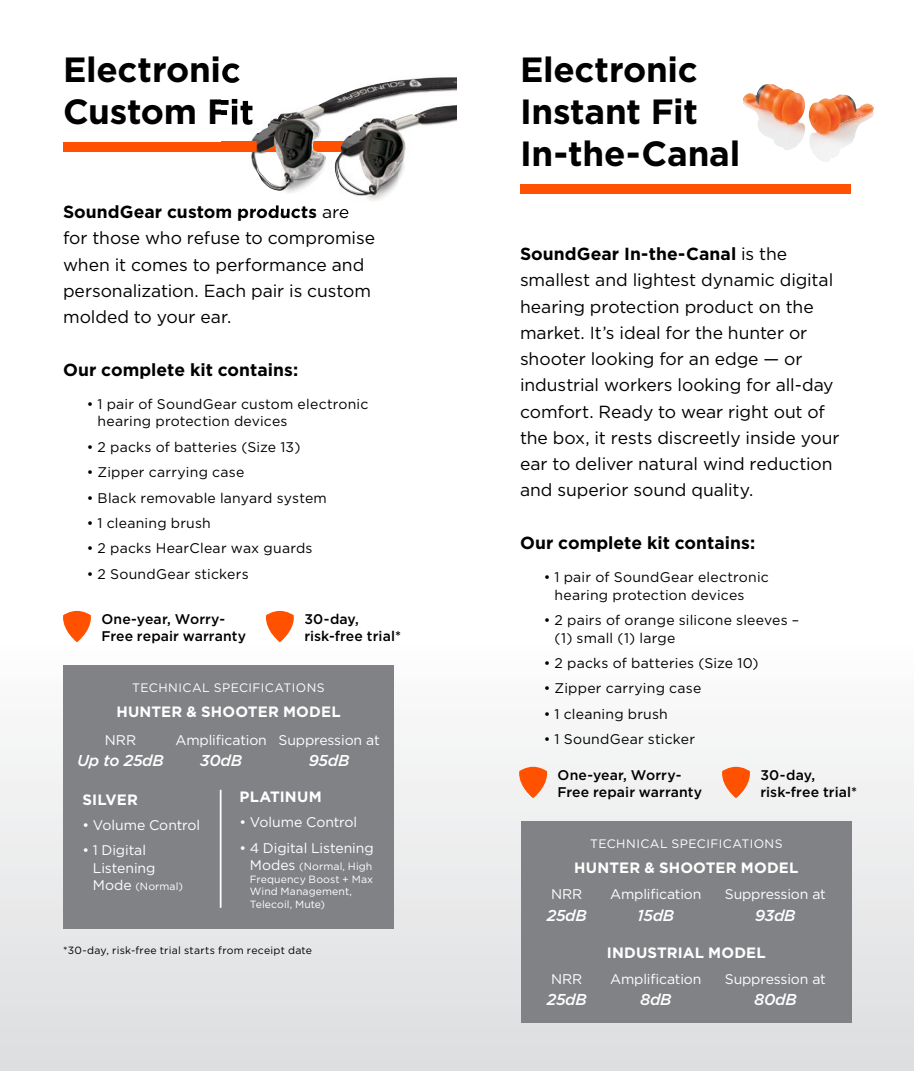
<style>
.page{position:relative;width:914px;height:1071px;background:#fff}
.page>*{position:absolute;margin:0;border:0;box-sizing:border-box;transform-origin:0 0}
.t1{font:700 35px/42px "Gotham";letter-spacing:-.01em;color:#000}
.t2{font:17.5px/26.2px "Gotham";letter-spacing:-.005em;color:#000}
.t3{font:700 17.5px "Gotham";color:#000}
.t4{font:italic 500 15.75px "Gotham";letter-spacing:-.02em;color:#fff}
.t5{font:700 15.05px "Gotham";letter-spacing:.01em;color:#fff}
.t6{font:14px/17.5px "Gotham";letter-spacing:.015em;color:#000}
.t7{font:14px/17.5px "Gotham";letter-spacing:-.01em;color:#fff}
.t8{font:500 14px/17.5px "Gotham";letter-spacing:.005em;color:#000}
.t9{font:12.25px "Gotham";color:#fff}
.t10{font:10.5px/12.6px "Gotham";letter-spacing:.01em;color:#fff}
.t11{font:10.5px "Gotham";letter-spacing:.025em;color:#000}
.s1{font-weight:700}
.s2{font-size:14px}
</style>
<div class="page">
<div style="left:0;top:511px;width:914px;height:560px;background:linear-gradient(to bottom,#fff,#dddee0)"></div>
<div style="left:63px;top:142px;width:331px;height:9px;background:#ff5100"></div>
<div style="left:520px;top:184px;width:330px;height:9px;background:#ff5100"></div>
<img style="left:221px;top:77px;width:236px;height:83px">
<img style="left:251px;top:160px;width:6px;height:12px">
<img style="left:283px;top:191px;width:108px;height:10px">
<img style="left:221px;top:63px;width:19px;height:20px">
<img style="left:221px;top:99px;width:31px;height:26px">
<img style="left:221px;top:205px;width:95px;height:8px">
<img style="left:323px;top:209px;width:26px;height:4px">
<img style="left:221px;top:142px;width:36px;height:9px">
<img style="left:257px;top:78px;width:189px;height:113px">
<img style="left:786px;top:123px;width:44px;height:39px">
<img style="left:830px;top:135px;width:25px;height:23px">
<img style="left:798px;top:93px;width:7px;height:28px">
<img style="left:743px;top:84px;width:55px;height:41px">
<img style="left:808px;top:95px;width:65px;height:40px">
<svg style="left:63px;top:611px;width:31px;height:31px"></svg>
<svg style="left:266px;top:611px;width:30px;height:31px"></svg>
<svg style="left:519px;top:767px;width:30px;height:31px"></svg>
<svg style="left:722px;top:767px;width:30px;height:31px"></svg>
<div style="left:63px;top:665px;width:331px;height:263px;background:#808285"></div>
<hr style="left:220px;top:790px;width:1px;height:118px;background:#fff">
<div style="left:521px;top:821px;width:330px;height:202px;background:#808285"></div>
<h1 class="t1" style="left:63px;top:48px;width:192px">Electronic<br>Custom Fit</h1>
<p class="t2" style="left:63px;top:199px;width:313px"><span class="s1">SoundGear custom products</span> are for those who refuse to compromise when it comes to performance and personalization. Each pair is custom molded to your ear.</p>
<p class="t3" style="left:63px;top:359px;width:237px">Our complete kit contains:</p>
<p class="t6" style="left:98px;top:395px;width:272px;text-indent:-11px">• 1 pair of SoundGear custom electronic hearing protection devices</p>
<p class="t6" style="left:87px;top:438px;width:215px">• 2 packs of batteries (Size 13)</p>
<p class="t6" style="left:87px;top:463px;width:159px">• Zipper carrying case</p>
<p class="t6" style="left:87px;top:489px;width:242px">• Black removable lanyard system</p>
<p class="t6" style="left:87px;top:514px;width:126px">• 1 cleaning brush</p>
<p class="t6" style="left:87px;top:539px;width:227px">• 2 packs HearClear wax guards</p>
<p class="t6" style="left:87px;top:565px;width:163px">• 2 SoundGear stickers</p>
<p class="t8" style="left:101px;top:610px;width:146px">One-year, Worry-<br>Free repair warranty</p>
<p class="t8" style="left:304px;top:610px;width:98px">30-day, risk-free trial*</p>
<p class="t9" style="left:132px;top:681px;width:194px">TECHNICAL SPECIFICATIONS</p>
<p class="t5" style="left:116px;top:703px;width:226px">HUNTER &amp; SHOOTER MODEL</p>
<p class="t4" style="left:77px;top:752px;width:88px">Up to 25dB</p>
<p class="t7" style="left:175px;top:731px;width:93px">Amplification</p>
<p class="t7" style="left:278px;top:731px;width:103px">Suppression at</p>
<p class="t7" style="left:105px;top:731px;width:33px">NRR</p>
<p class="t4" style="left:200px;top:752px;width:43px">30dB</p>
<p class="t4" style="left:309px;top:752px;width:42px">95dB</p>
<p class="t5" style="left:82px;top:791px;width:57px">SILVER</p>
<p class="t7" style="left:82px;top:816px;width:119px">• Volume Control</p>
<p class="t7" style="left:93px;top:841px;width:64px;text-indent:-10px">• 1 Digital<br>Listening</p>
<p class="t10" style="left:93px;top:880px;width:92px"><span class="s2">Mode</span> (Normal)</p>
<p class="t5" style="left:239px;top:788px;width:84px">PLATINUM</p>
<p class="t7" style="left:239px;top:813px;width:119px">• Volume Control</p>
<p class="t7" style="left:239px;top:839px;width:136px">• 4 Digital Listening</p>
<p class="t10" style="left:250px;top:860px;width:125px"><span class="s2">Modes</span> (Normal, High<br>Frequency Boost + Max<br>Wind Management,<br>Telecoil, Mute)</p>
<p class="t11" style="left:63px;top:945px;width:250px">*30-day, risk-free trial starts from receipt date</p>
<h1 class="t1" style="left:520px;top:48px;width:222px">Electronic<br>Instant Fit<br>In-the-Canal</h1>
<p class="t2" style="left:520px;top:241px;width:321px"><span class="s1">SoundGear In-the-Canal</span> is the smallest and lightest dynamic digital hearing protection product on the market. It’s ideal for the hunter or shooter looking for an edge — or industrial workers looking for all-day comfort. Ready to wear right out of the box, it rests discreetly inside your ear to deliver natural wind reduction and superior sound quality.</p>
<p class="t3" style="left:520px;top:533px;width:237px">Our complete kit contains:</p>
<p class="t6" style="left:554px;top:568px;width:216px;text-indent:-11px">• 1 pair of SoundGear electronic hearing protection devices</p>
<p class="t6" style="left:554px;top:611px;width:246px;text-indent:-11px">• 2 pairs of orange silicone sleeves – (1) small (1) large</p>
<p class="t6" style="left:543px;top:654px;width:216px">• 2 packs of batteries (Size 10)</p>
<p class="t6" style="left:543px;top:679px;width:159px">• Zipper carrying case</p>
<p class="t6" style="left:543px;top:705px;width:126px">• 1 cleaning brush</p>
<p class="t6" style="left:543px;top:730px;width:153px">• 1 SoundGear sticker</p>
<p class="t8" style="left:557px;top:766px;width:146px">One-year, Worry-<br>Free repair warranty</p>
<p class="t8" style="left:760px;top:766px;width:98px">30-day, risk-free trial*</p>
<p class="t9" style="left:590px;top:837px;width:194px">TECHNICAL SPECIFICATIONS</p>
<p class="t5" style="left:574px;top:859px;width:226px">HUNTER &amp; SHOOTER MODEL</p>
<p class="t7" style="left:551px;top:885px;width:33px">NRR</p>
<p class="t7" style="left:610px;top:885px;width:93px">Amplification</p>
<p class="t7" style="left:724px;top:885px;width:103px">Suppression at</p>
<p class="t4" style="left:546px;top:906px;width:41px">25dB</p>
<p class="t4" style="left:637px;top:906px;width:38px">15dB</p>
<p class="t4" style="left:755px;top:906px;width:42px">93dB</p>
<p class="t5" style="left:607px;top:944px;width:160px">INDUSTRIAL MODEL</p>
<p class="t7" style="left:551px;top:970px;width:33px">NRR</p>
<p class="t7" style="left:610px;top:970px;width:93px">Amplification</p>
<p class="t7" style="left:724px;top:970px;width:103px">Suppression at</p>
<p class="t4" style="left:546px;top:991px;width:41px">25dB</p>
<p class="t4" style="left:640px;top:991px;width:33px">8dB</p>
<p class="t4" style="left:754px;top:991px;width:44px">80dB</p>
</div>
